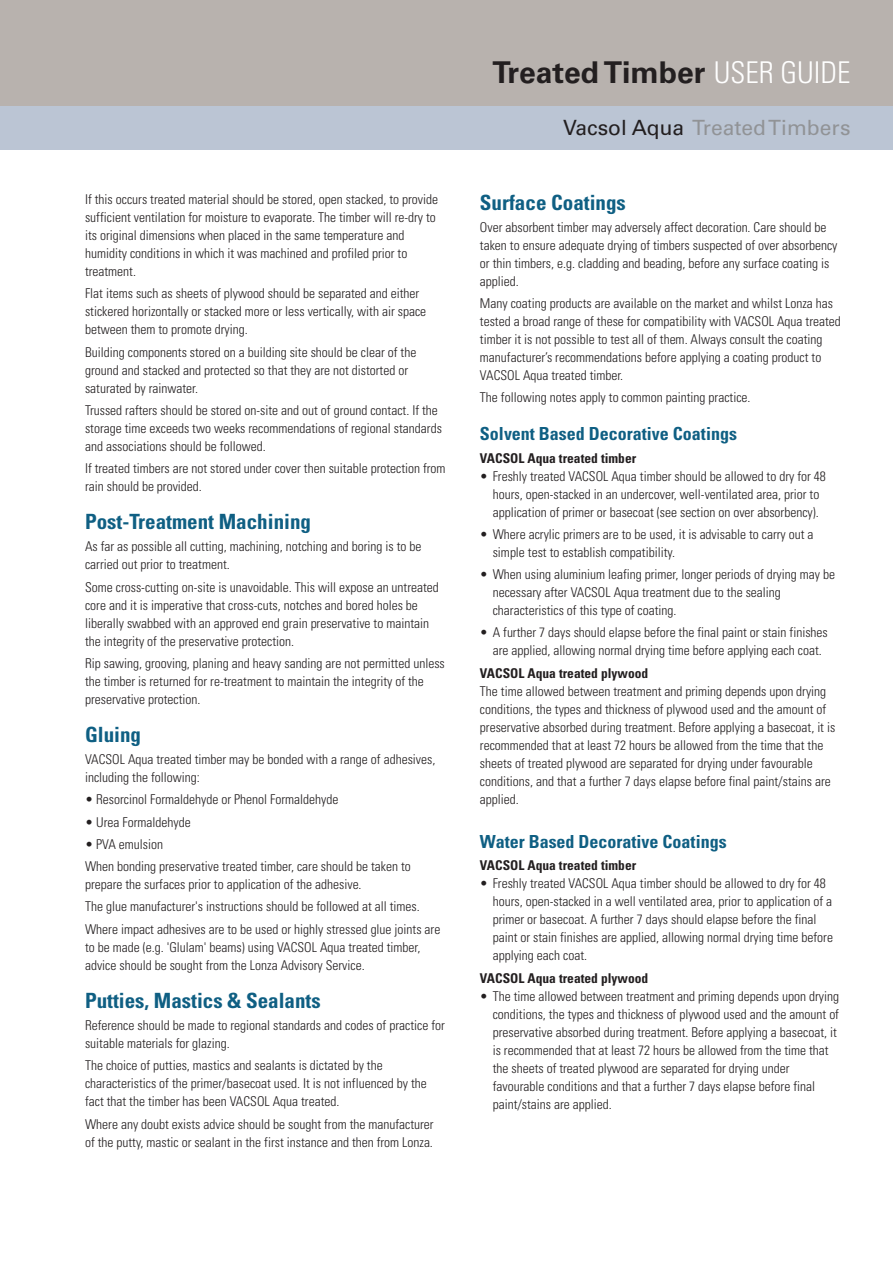
<style>
.page{position:relative;width:893px;height:1263px;background:#fff}
.page>*{position:absolute;margin:0;border:0;box-sizing:border-box;transform-origin:0 0}
.t1{font:700 30px "Univers";color:#231f20}
.t2{font:700 condensed 21px "Univers";color:#0f5f83}
.t3{font:21px "Univers";color:#919396}
.t4{font:700 condensed 18px "Univers";color:#0f5f83}
.t5{font:300 condensed 13.5px/18px "Univers";color:#231f20}
.t6{font:700 condensed 13.5px "Univers";color:#231f20}
.s1{font-weight:300;font-stretch:condensed;color:#fff}
.s2{color:#231f20}
</style>
<div class="page">
<div style="left:0;top:0;width:893px;height:107px;background:#b8b2ae"></div>
<div style="left:0;top:106px;width:893px;height:44px;background:#bbc5d4"></div>
<p class="t5" style="left:85px;top:192px;width:355px">If this occurs treated material should be stored, open stacked, to provide sufficient ventilation for moisture to evaporate. The timber will re-dry to its original dimensions when placed in the same temperature and humidity conditions in which it was machined and profiled prior to treatment.</p>
<p class="t5" style="left:85px;top:286px;width:343px">Flat items such as sheets of plywood should be separated and either stickered horizontally or stacked more or less vertically, with air space between them to promote drying.</p>
<p class="t5" style="left:85px;top:344px;width:333px">Building components stored on a building site should be clear of the ground and stacked and protected so that they are not distorted or saturated by rainwater.</p>
<p class="t5" style="left:85px;top:402px;width:358px">Trussed rafters should be stored on-site and out of ground contact. If the storage time exceeds two weeks recommendations of regional standards and associations should be followed.</p>
<p class="t5" style="left:85px;top:461px;width:362px">If treated timbers are not stored under cover then suitable protection from rain should be provided.</p>
<h2 class="t2" style="left:85px;top:514px;width:227px">Post-Treatment Machining</h2>
<p class="t5" style="left:85px;top:539px;width:338px">As far as possible all cutting, machining, notching and boring is to be carried out prior to treatment.</p>
<p class="t5" style="left:85px;top:579px;width:355px">Some cross-cutting on-site is unavoidable. This will expose an untreated core and it is imperative that cross-cuts, notches and bored holes be liberally swabbed with an approved end grain preservative to maintain the integrity of the preservative protection.</p>
<p class="t5" style="left:85px;top:655px;width:361px">Rip sawing, grooving, planing and heavy sanding are not permitted unless the timber is returned for re-treatment to maintain the integrity of the preservative protection.</p>
<h2 class="t2" style="left:85px;top:727px;width:58px">Gluing</h2>
<p class="t5" style="left:85px;top:752px;width:352px">VACSOL Aqua treated timber may be bonded with a range of adhesives, including the following:</p>
<p class="t5" style="left:85px;top:792px;width:255px">• Resorcinol Formaldehyde or Phenol Formaldehyde</p>
<p class="t5" style="left:85px;top:814px;width:107px">• Urea Formaldehyde</p>
<p class="t5" style="left:85px;top:834px;width:327px;line-height:22.2px">• PVA emulsion<br>When bonding preservative treated timber, care should be taken to</p>
<p class="t5" style="left:85px;top:874px;width:357px;line-height:22.2px">prepare the surfaces prior to application of the adhesive.<br>The glue manufacturer's instructions should be followed at all times.<br>Where impact adhesives are to be used or highly stressed glue joints are</p>
<p class="t5" style="left:85px;top:939px;width:337px">to be made (e.g. 'Glulam' beams) using VACSOL Aqua treated timber, advice should be sought from the Lonza Advisory Service.</p>
<h2 class="t2" style="left:85px;top:992px;width:237px">Putties, Mastics &amp; Sealants</h2>
<p class="t5" style="left:85px;top:1017px;width:361px">Reference should be made to regional standards and codes of practice for suitable materials for glazing.</p>
<p class="t5" style="left:85px;top:1058px;width:343px">The choice of putties, mastics and sealants is dictated by the characteristics of the primer/basecoat used. It is not influenced by the fact that the timber has been VACSOL Aqua treated.</p>
<p class="t5" style="left:85px;top:1116px;width:350px">Where any doubt exists advice should be sought from the manufacturer of the putty, mastic or sealant in the first instance and then from Lonza.</p>
<h1 class="t1" style="left:492px;top:62px;width:360px">Treated Timber <span class="s1">USER GUIDE</span></h1>
<h2 class="t3" style="left:563px;top:119px;width:289px"><span class="s2">Vacsol Aqua</span> TreatedTimbers</h2>
<h2 class="t2" style="left:480px;top:194px;width:147px">Surface Coatings</h2>
<p class="t5" style="left:480px;top:219px;width:359px">Over absorbent timber may adversely affect decoration. Care should be taken to ensure adequate drying of timbers suspected of over absorbency or thin timbers, e.g. cladding and beading, before any surface coating is applied.</p>
<p class="t5" style="left:480px;top:295px;width:362px">Many coating products are available on the market and whilst Lonza has tested a broad range of these for compatibility with VACSOL Aqua treated timber it is not possible to test all of them. Always consult the coating manufacturer’s recommendations before applying a coating product to VACSOL Aqua treated timber.</p>
<p class="t5" style="left:480px;top:390px;width:272px">The following notes apply to common painting practice.</p>
<h3 class="t4" style="left:480px;top:427px;width:258px">Solvent Based Decorative Coatings</h3>
<p class="t6" style="left:480px;top:453px;width:158px">VACSOL Aqua treated timber</p>
<p class="t5" style="left:480px;top:468px;width:347px;text-align:center">• Freshly treated VACSOL Aqua timber should be allowed to dry for 48 hours, open-stacked in an undercover, well-ventilated area, prior to application of primer or basecoat (see section on over absorbency).</p>
<p class="t5" style="left:493px;top:526px;width:322px;text-indent:-13px">• Where acrylic primers are to be used, it is advisable to carry out a simple test to establish compatibility.</p>
<p class="t5" style="left:493px;top:566px;width:344px;text-indent:-13px">• When using aluminium leafing primer, longer periods of drying may be necessary after VACSOL Aqua treatment due to the sealing characteristics of this type of coating.</p>
<p class="t5" style="left:480px;top:625px;width:349px;text-align:center">• A further 7 days should elapse before the final paint or stain finishes are applied, allowing normal drying time before applying each coat.</p>
<p class="t6" style="left:480px;top:668px;width:170px">VACSOL Aqua treated plywood</p>
<p class="t5" style="left:480px;top:683px;width:357px">The time allowed between treatment and priming depends upon drying conditions, the types and thickness of plywood used and the amount of preservative absorbed during treatment. Before applying a basecoat, it is recommended that at least 72 hours be allowed from the time that the sheets of treated plywood are separated for drying under favourable conditions, and that a further 7 days elapse before final paint/stains are applied.</p>
<h3 class="t4" style="left:480px;top:835px;width:248px">Water Based Decorative Coatings</h3>
<p class="t6" style="left:480px;top:861px;width:158px">VACSOL Aqua treated timber</p>
<p class="t5" style="left:493px;top:876px;width:342px;text-indent:-13px">• Freshly treated VACSOL Aqua timber should be allowed to dry for 48 hours, open-stacked in a well ventilated area, prior to application of a primer or basecoat. A further 7 days should elapse before the final paint or stain finishes are applied, allowing normal drying time before applying each coat.</p>
<p class="t6" style="left:480px;top:973px;width:170px">VACSOL Aqua treated plywood</p>
<p class="t5" style="left:493px;top:988px;width:348px;text-indent:-13px">• The time allowed between treatment and priming depends upon drying conditions, the types and thickness of plywood used and the amount of preservative absorbed during treatment. Before applying a basecoat, it is recommended that at least 72 hours be allowed from the time that the sheets of treated plywood are separated for drying under favourable conditions and that a further 7 days elapse before final paint/stains are applied.</p>
</div>
